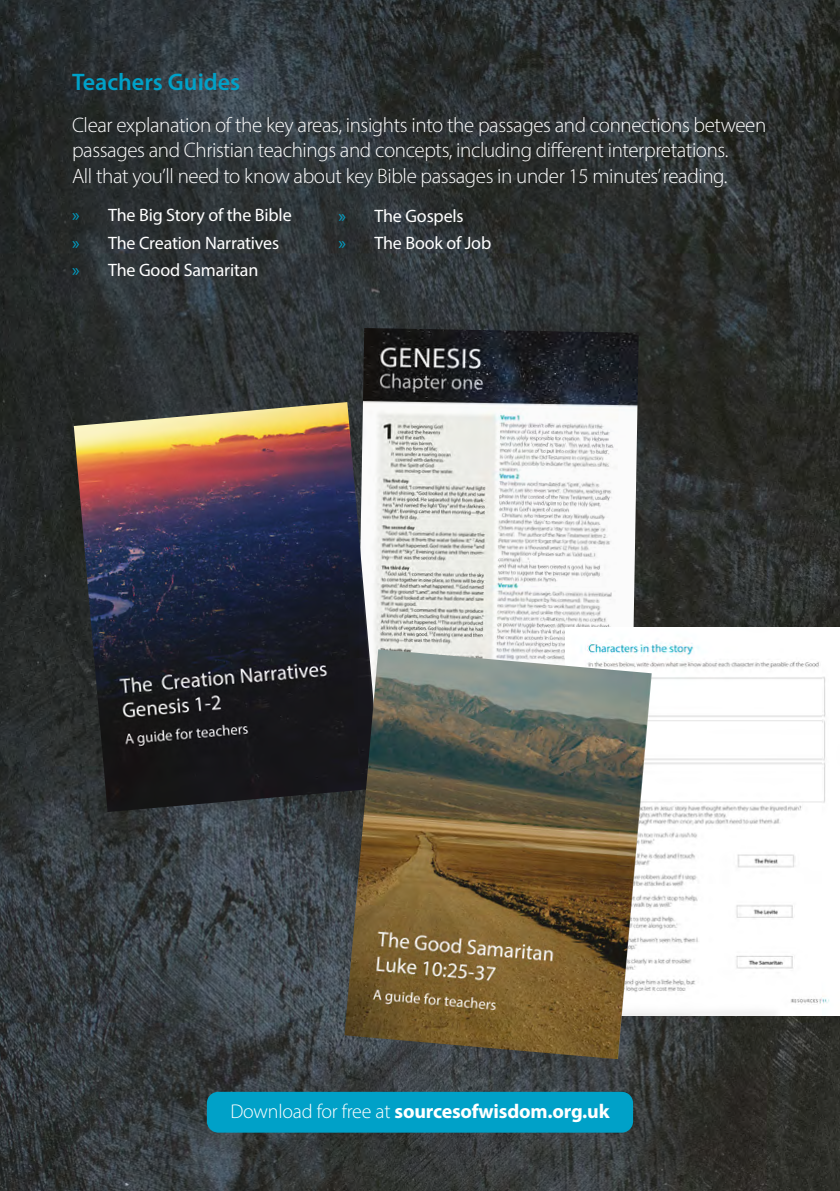
<style>
.page{position:relative;width:840px;height:1191px;background:#fff}
.page>*{position:absolute;margin:0;border:0;box-sizing:border-box;transform-origin:0 0}
.t1{font:600 24px "Myriad Pro";color:#00a1c8}
.t2{font:300 21px/25.2px "Myriad Pro";letter-spacing:-.02em;color:#fff}
.t3{font:700 20px "Myriad Pro";letter-spacing:-.01em;color:#fff}
.t4{font:18px/27.2px "Myriad Pro";letter-spacing:-.01em;color:#fff}
.s1{color:#00a1c8}
.s2{font-weight:300}
</style>
<div class="page">
<img style="left:0;top:0;width:839px;height:1191px">
<img style="left:357px;top:328px;width:281px;height:321px">
<img style="left:74px;top:402px;width:307px;height:410px">
<img style="left:565px;top:627px;width:274px;height:388px">
<img style="left:344px;top:649px;width:307px;height:410px">
<div style="left:207px;top:1091px;width:425px;height:41px;background:#00a1c8;border-radius:11px"></div>
<p class="t1" style="left:72px;top:67px;width:169px">Teachers Guides</p>
<p class="t2" style="left:72px;top:112px;width:695px">Clear explanation of the key areas, insights into the passages and connections between passages and Christian teachings and concepts, including different interpretations.<br>All that you’ll need to know about key Bible passages in under 15 minutes’ reading.</p>
<p class="t4" style="left:72px;top:201px;width:221px"><span class="s1">»</span> The Big Story of the Bible <span class="s1">»</span> The Creation Narratives<br><span class="s1">»</span> The Good Samaritan</p>
<p class="t4" style="left:338px;top:202px;width:154px"><span class="s1">»</span> The Gospels<br><span class="s1">»</span> The Book of Job</p>
<p class="t3" style="left:230px;top:1098px;width:380px"><span class="s2">Download for free at</span> sourcesofwisdom.org.uk</p>
</div>
